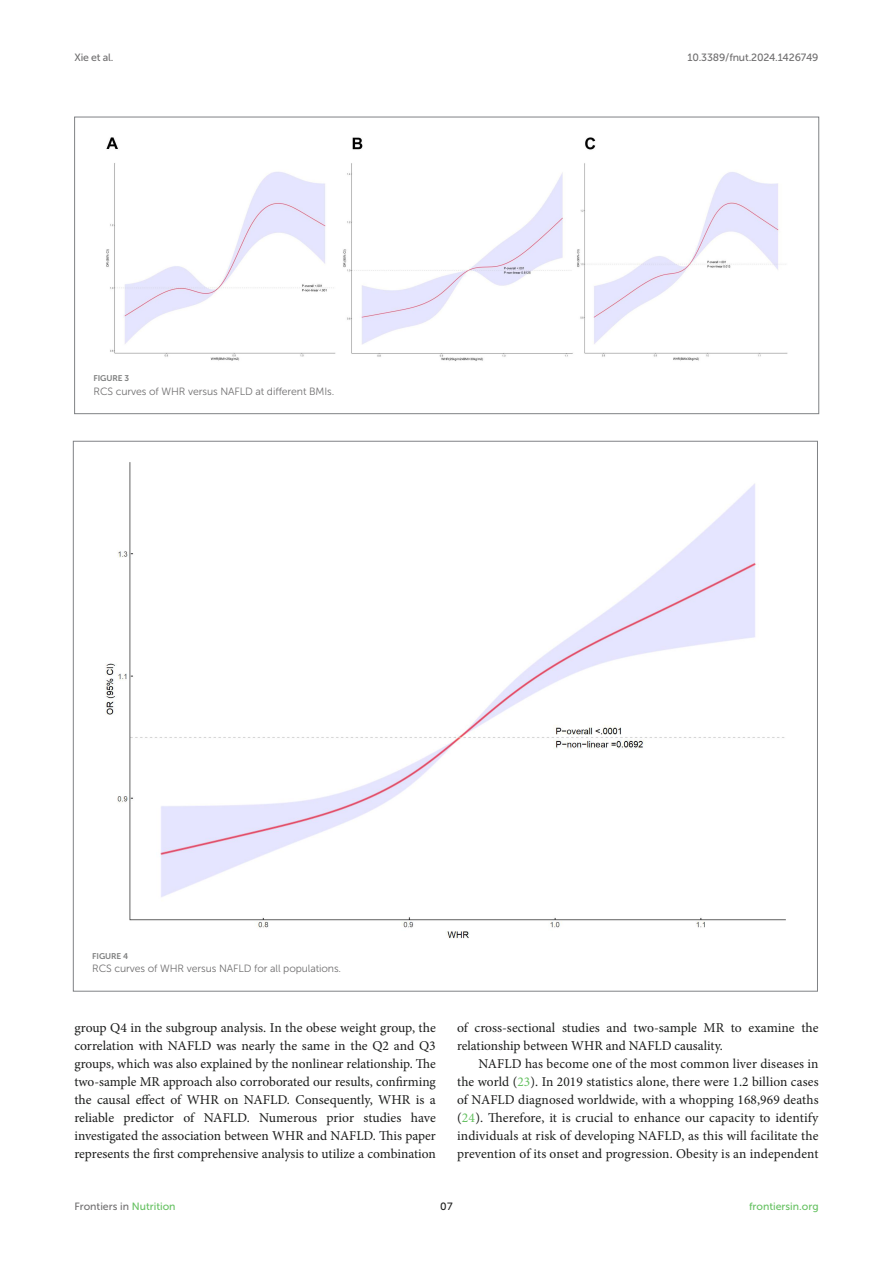
<style>
.page{position:relative;width:893px;height:1263px;background:#fff}
.page>*{position:absolute;margin:0;border:0;box-sizing:border-box;transform-origin:0 0}
.TEXT{font:13.5px/18px "Minion Pro";color:#1b1c1b;text-align:justify}
.FIG_LEG{font:10.5px "Museo Sans 300";letter-spacing:-.01em;color:#706f70}
.t1{font:10.5px "Museo Sans 500";letter-spacing:-.015em;color:#706f70}
.t2{font:10.5px "Museo Sans 500";color:#65c161}
.t3{font:10.5px "Museo Sans 500";color:#1b1c1b}
.FIG_HD{font:8.25px "Museo Sans 700";letter-spacing:-.01em;color:#7e7f7f}
.s1{color:#65c161}
</style>
<div class="page">
<img style="left:106px;top:137px;width:682px;height:224px">
<img style="left:105px;top:462px;width:681px;height:477px">
<p class="t1" style="left:74px;top:51px;width:41px">Xie et al.</p>
<p class="t1" style="left:687px;top:51px;width:133px">10.3389/fnut.2024.1426749</p>
<p class="FIG_HD" style="left:94px;top:374px;width:37px">FIGURE 3</p>
<p class="FIG_LEG" style="left:94px;top:385px;width:242px">RCS curves of WHR versus NAFLD at different BMIs.</p>
<p class="FIG_HD" style="left:92px;top:951px;width:37px">FIGURE 4</p>
<p class="FIG_LEG" style="left:92px;top:963px;width:250px">RCS curves of WHR versus NAFLD for all populations.</p>
<p class="TEXT" style="left:74px;top:1019px;width:363px">group Q4 in the subgroup analysis. In the obese weight group, the correlation with NAFLD was nearly the same in the Q2 and Q3 groups, which was also explained by the nonlinear relationship. The two-sample MR approach also corroborated our results, confirming the causal effect of WHR on NAFLD. Consequently, WHR is a reliable predictor of NAFLD. Numerous prior studies have investigated the association between WHR and NAFLD. This paper represents the first comprehensive analysis to utilize a combination</p>
<p class="TEXT" style="left:457px;top:1019px;width:363px">of cross-sectional studies and two-sample MR to examine the relationship between WHR and NAFLD causality.</p>
<p class="TEXT" style="left:457px;top:1055px;width:363px;text-indent:21px">NAFLD has become one of the most common liver diseases in the world (<span class="s1">23</span>). In 2019 statistics alone, there were 1.2 billion cases of NAFLD diagnosed worldwide, with a whopping 168,969 deaths (<span class="s1">24</span>). Therefore, it is crucial to enhance our capacity to identify individuals at risk of developing NAFLD, as this will facilitate the prevention of its onset and progression. Obesity is an independent</p>
<p class="t1" style="left:74px;top:1200px;width:103px">Frontiers in <span class="s1">Nutrition</span></p>
<p class="t3" style="left:440px;top:1200px;width:14px">07</p>
<p class="t2" style="left:749px;top:1200px;width:71px">frontiersin.org</p>
</div>
